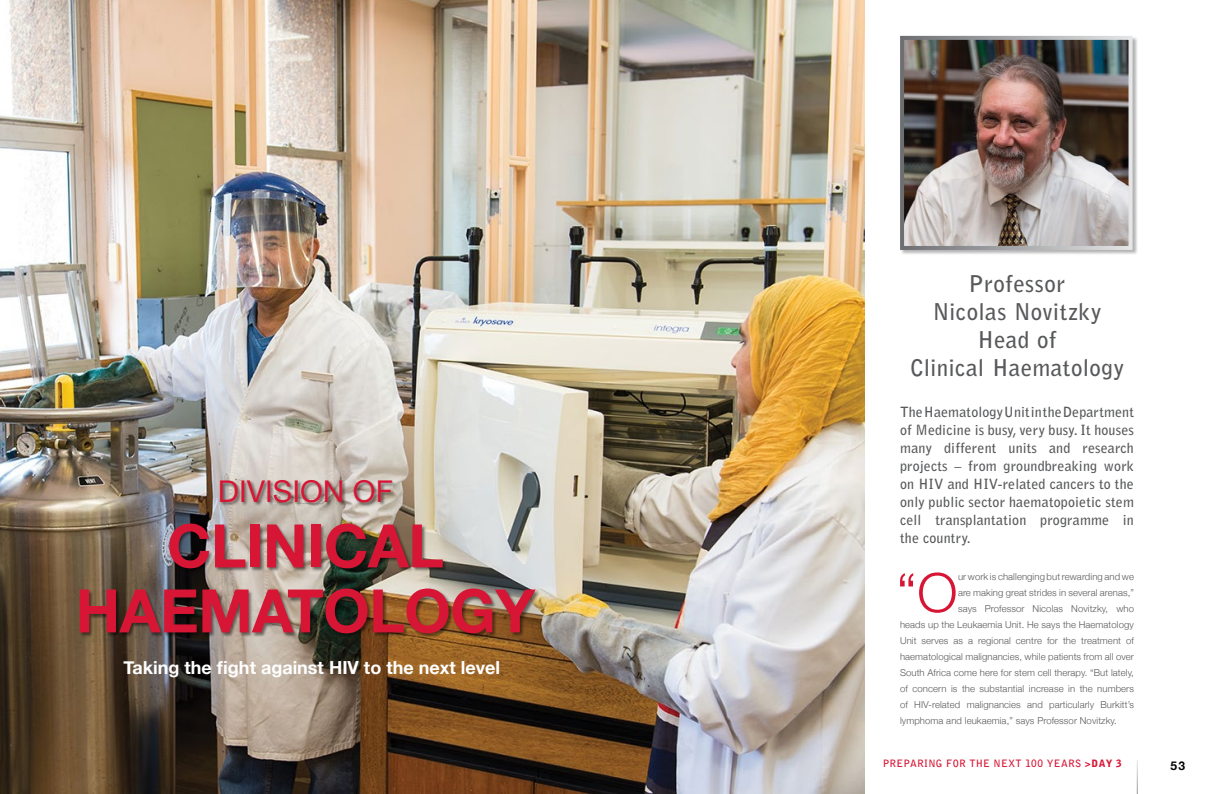
<style>
.page{position:relative;width:1219px;height:794px;background:#fff}
.page>*{position:absolute;margin:0;border:0;box-sizing:border-box;transform-origin:0 0}
.t1{font:700 60px/65px "Helvetica Neue";letter-spacing:-.01em;color:#d71635;text-align:center}
.t2{font:300 54.3px "Helvetica Neue";color:#d71635}
.t3{font:30px "Helvetica Neue";color:#d71635}
.t4{font:700 23px/28px "Bell Gothic Std";letter-spacing:.015em;color:#58595b;text-align:center}
.t5{font:700 18px "Helvetica Neue";color:#fff}
.t6{font:700 14px/18px "Bell Gothic Std";letter-spacing:.01em;color:#58595b;text-align:justify}
.t7{font:700 12px "Helvetica Neue";color:#000}
.t8{font:700 10.1px "Bell Gothic Std";letter-spacing:.03em;color:#d71635}
.t9{font:300 9.5px "Helvetica Neue";letter-spacing:.01em;color:#58595b}
.s1{font-weight:900}
</style>
<div class="page">
<img style="left:0;top:0;width:864px;height:794px">
<div style="left:79px;top:480px;width:461px;height:158px;background:#000;opacity:.5"></div>
<div style="left:900px;top:36px;width:238px;height:219px;background:#000;opacity:.3"></div>
<img style="left:905px;top:41px;width:222px;height:204px">
<div style="left:900px;top:36px;width:232px;height:214px;border:4px solid #fff"></div>
<h3 class="t3" style="left:218px;top:474px;width:177px">DIVISION OF</h3>
<h1 class="t1" style="left:76px;top:512px;width:461px">CLINICAL<br>HAEMATOLOGY</h1>
<h3 class="t5" style="left:124px;top:656px;width:378px">Taking the fight against HIV to the next level</h3>
<h3 class="t4" style="left:910px;top:270px;width:215px">Professor<br>Nicolas Novitzky<br>Head of<br>Clinical Haematology</h3>
<p class="t6" style="left:900px;top:403px;width:235px">The Haematology Unit in the Department of Medicine is busy, very busy. It houses many different units and research projects – from groundbreaking work on HIV and HIV-related cancers to the only public sector haematopoietic stem cell transplantation programme in the country.</p>
<h2 class="t2" style="left:897px;top:559px;width:62px">“O</h2>
<p class="t9" style="left:958px;top:571px;width:177px">ur work is challenging but rewarding and we</p>
<p class="t9" style="left:958px;top:587px;width:177px">are making great strides in several arenas,”</p>
<p class="t9" style="left:958px;top:603px;width:177px">says Professor Nicolas Novitzky, who</p>
<p class="t9" style="left:900px;top:619px;width:235px">heads up the Leukaemia Unit. He says the Haematology</p>
<p class="t9" style="left:900px;top:635px;width:235px">Unit serves as a regional centre for the treatment of</p>
<p class="t9" style="left:900px;top:651px;width:235px">haematological malignancies, while patients from all over</p>
<p class="t9" style="left:900px;top:667px;width:235px">South Africa come here for stem cell therapy. “But lately,</p>
<p class="t9" style="left:900px;top:683px;width:235px">of concern is the substantial increase in the numbers</p>
<p class="t9" style="left:900px;top:699px;width:235px">of HIV-related malignancies and particularly Burkitt’s</p>
<p class="t9" style="left:900px;top:715px;width:218px">lymphoma and leukaemia,” says Professor Novitzky.</p>
<p class="t8" style="left:883px;top:757px;width:240px">PREPARING FOR THE NEXT 100 YEARS <span class="s1">&gt;DAY 3</span></p>
<p class="t7" style="left:1171px;top:758px;width:16px">53</p>
</div>
